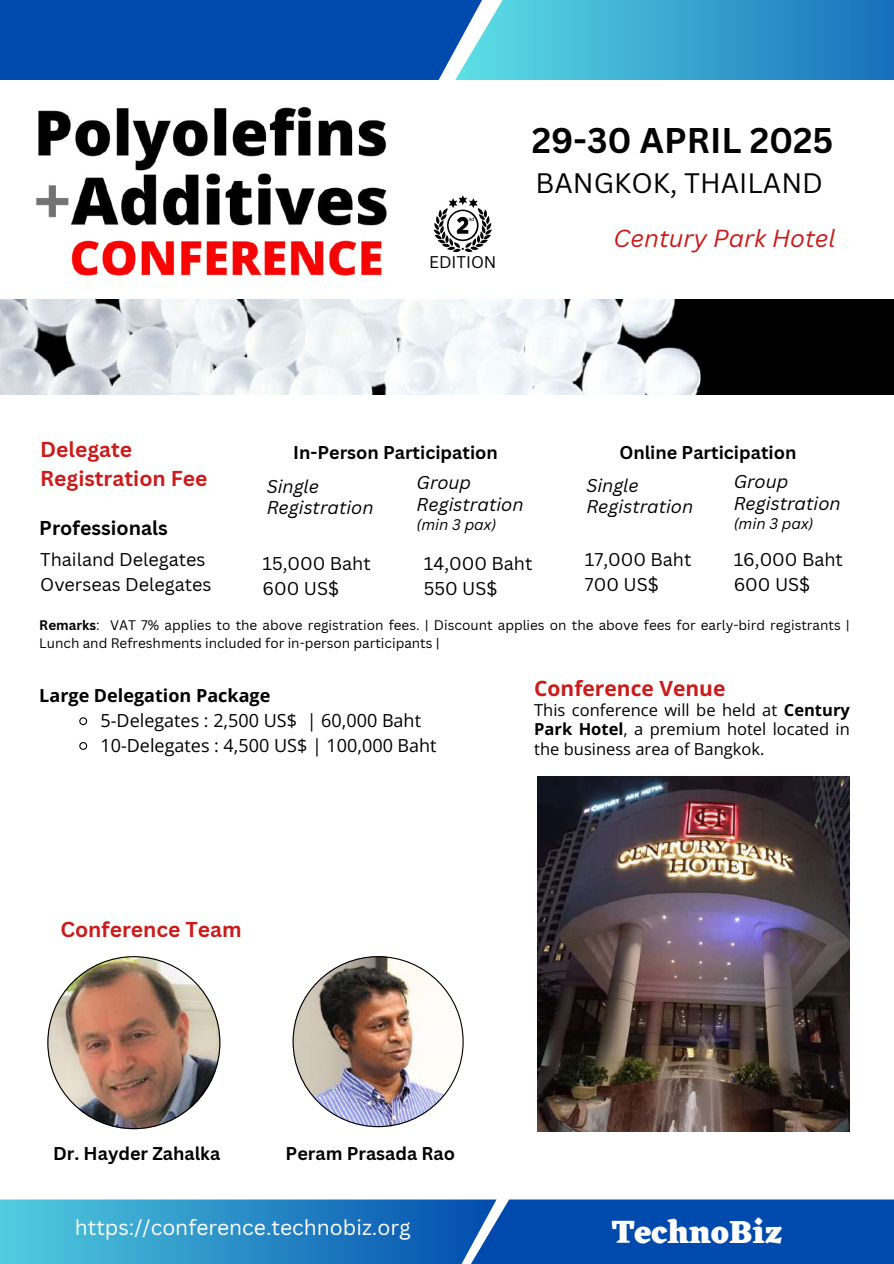
<style>
.page{position:relative;width:894px;height:1264px;background:#fff}
.page>*{position:absolute;margin:0;border:0;box-sizing:border-box;transform-origin:0 0}
.t1{font:700 34.65px "Canva Sans";color:#030303}
.t2{font:800 33px "Eczar";color:#fff}
.t3{font:27.45px "Canva Sans";color:#030303}
.t4{font:italic 24px "Canva Sans";color:#cb1b1b}
.t5{font:700 21px/29.2px "Canva Sans";color:#cb1b1b}
.t6{font:21px "Canva Sans";color:#fff}
.t7{font:700 21px "Open Sans";color:#cb1b1b}
.t8{font:700 19.5px "Canva Sans";color:#000}
.t9{font:18px/24.8px "Canva Sans";color:#000}
.t10{font:700 18px "Canva Sans";color:#000}
.t11{font:italic 18px/21.3px "Canva Sans";color:#000}
.t12{font:18px/24.8px "Open Sans";color:#000}
.t13{font:700 18px "Open Sans";color:#000}
.t14{font:16.5px/19.2px "Open Sans";color:#000;text-align:justify}
.t15{font:16.5px "Canva Sans";color:#000}
.t16{font:italic 15px "Canva Sans";color:#000}
.t17{font:13.5px/18px "Canva Sans";color:#000}
.s1{font-weight:700}
</style>
<div class="page">
<div style="left:0;top:1199px;width:496px;height:64px;background:linear-gradient(to right,#51cddf,#014bad)"></div>
<div style="left:455px;top:1199px;width:438px;height:64px;background:#004aad"></div>
<svg style="left:0;top:0;width:893px;height:80px"></svg>
<img style="left:0;top:300px;width:893px;height:94px">
<img style="left:537px;top:776px;width:312px;height:355px">
<img style="left:47px;top:956px;width:173px;height:173px">
<img style="left:292px;top:956px;width:171px;height:171px">
<svg style="left:79px;top:717px;width:9px;height:9px"></svg>
<svg style="left:79px;top:742px;width:9px;height:8px"></svg>
<img style="left:36px;top:107px;width:351px;height:169px">
<svg style="left:433px;top:195px;width:59px;height:57px"></svg>
<h1 class="t1" style="left:531px;top:116px;width:303px">29-30 APRIL 2025</h1>
<h3 class="t3" style="left:535px;top:164px;width:289px">BANGKOK, THAILAND</h3>
<p class="t15" style="left:429px;top:250px;width:69px">EDITION</p>
<h3 class="t4" style="left:613px;top:222px;width:223px">Century Park Hotel</h3>
<h3 class="t5" style="left:40px;top:434px;width:169px">Delegate<br>Registration Fee</h3>
<h3 class="t8" style="left:39px;top:514px;width:130px">Professionals</h3>
<h3 class="t10" style="left:293px;top:439px;width:206px">In-Person Participation</h3>
<h3 class="t11" style="left:266px;top:475px;width:108px">Single<br>Registration</h3>
<h3 class="t11" style="left:416px;top:471px;width:108px">Group<br>Registration</h3>
<p class="t16" style="left:416px;top:514px;width:81px">(min 3 pax)</p>
<h3 class="t9" style="left:40px;top:547px;width:173px">Thailand Delegates<br>Overseas Delegates</h3>
<h3 class="t9" style="left:262px;top:550px;width:110px">15,000 Baht<br>600 US$</h3>
<h3 class="t9" style="left:424px;top:550px;width:110px">14,000 Baht<br>550 US$</h3>
<h3 class="t10" style="left:619px;top:439px;width:178px">Online Participation</h3>
<h3 class="t11" style="left:586px;top:474px;width:108px">Single<br>Registration</h3>
<h3 class="t11" style="left:733px;top:471px;width:108px">Group<br>Registration</h3>
<p class="t16" style="left:733px;top:513px;width:81px">(min 3 pax)</p>
<h3 class="t9" style="left:584px;top:547px;width:108px">17,000 Baht<br>700 US$</h3>
<h3 class="t9" style="left:733px;top:547px;width:111px">16,000 Baht<br>600 US$</h3>
<p class="t17" style="left:39px;top:615px;width:811px"><span class="s1">Remarks</span>: VAT 7% applies to the above registration fees. | Discount applies on the above fees for early-bird registrants |<br>Lunch and Refreshments included for in-person participants |</p>
<h3 class="t7" style="left:534px;top:673px;width:193px">Conference Venue</h3>
<p class="t14" style="left:534px;top:700px;width:317px">This conference will be held at <span class="s1">Century Park Hotel</span>, a premium hotel located in the business area of Bangkok.</p>
<h3 class="t13" style="left:39px;top:683px;width:232px">Large Delegation Package</h3>
<h3 class="t12" style="left:100px;top:707px;width:337px">5-Delegates : 2,500 US$ | 60,000 Baht<br>10-Delegates : 4,500 US$ | 100,000 Baht</h3>
<h3 class="t5" style="left:60px;top:914px;width:182px">Conference Team</h3>
<h3 class="t10" style="left:53px;top:1140px;width:168px">Dr. Hayder Zahalka</h3>
<h3 class="t10" style="left:285px;top:1140px;width:171px">Peram Prasada Rao</h3>
<h3 class="t6" style="left:75px;top:1211px;width:337px">https://conference.technobiz.org</h3>
<h2 class="t2" style="left:611px;top:1212px;width:172px">TechnoBiz</h2>
</div>
